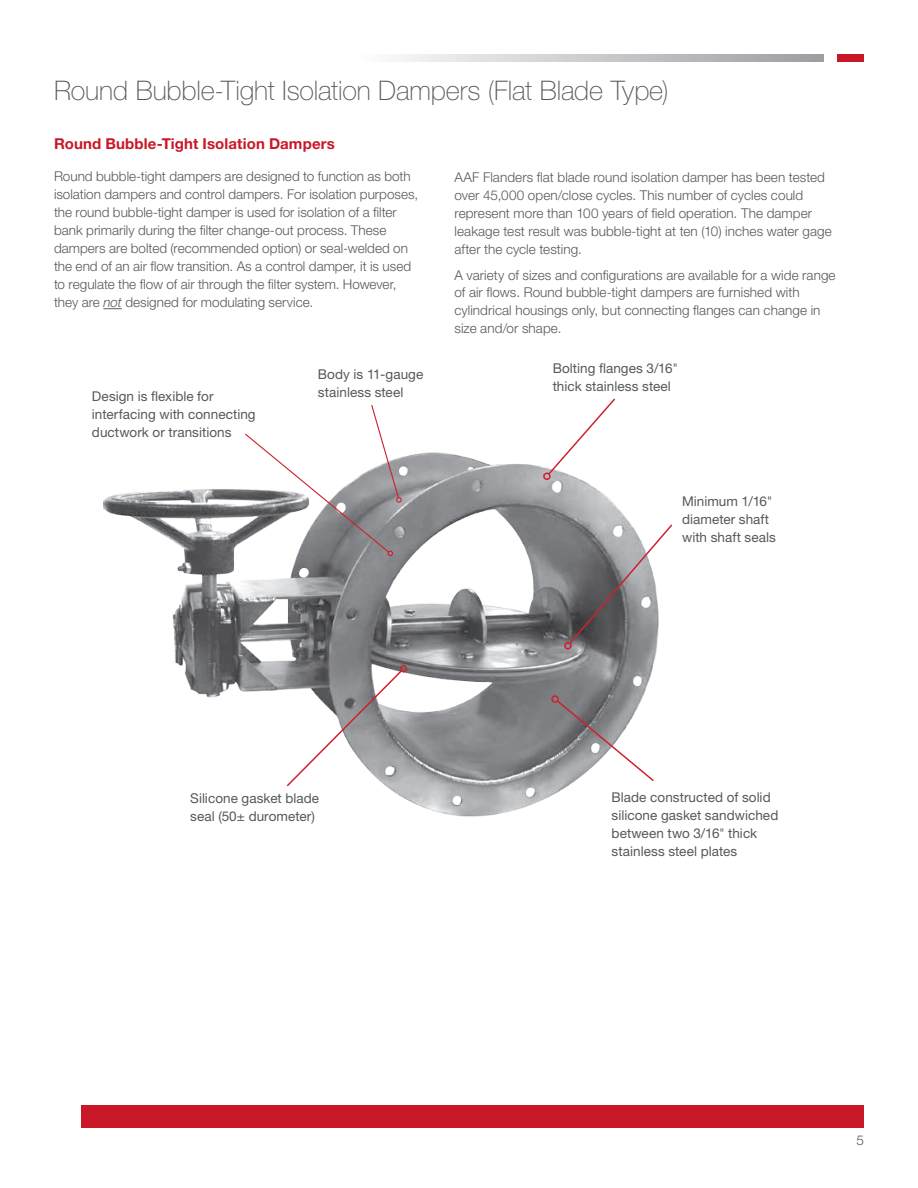
<style>
.page{position:relative;width:918px;height:1188px;background:#fff}
.page>*{position:absolute;margin:0;border:0;box-sizing:border-box;transform-origin:0 0}
.t1{font:100 27px "Helvetica Neue LT Std";letter-spacing:-.005em;color:#57585a}
.t2{font:700 15px "Helvetica Neue LT Std";letter-spacing:.01em;color:#c81727}
.t3{font:300 13.5px/18px "Helvetica Neue LT Std";color:#57585a}
.t4{font:13.5px/18px "Helvetica Neue LT Std";letter-spacing:.005em;color:#57585a}
.s1{font-style:italic}
.s2{font-weight:300}
</style>
<div class="page">
<div style="left:81px;top:1105px;width:783px;height:22px;background:#c81727"></div>
<div style="left:838px;top:54px;width:26px;height:7px;background:#c81727"></div>
<svg style="left:400px;top:54px;width:424px;height:7px;background:#c7c8ca"></svg>
<svg style="left:103px;top:308px;width:19px;height:1px"></svg>
<img style="left:103px;top:452px;width:554px;height:365px">
<svg style="left:244px;top:405px;width:158px;height:151px"></svg>
<svg style="left:547px;top:398px;width:70px;height:78px"></svg>
<div style="left:543px;top:473px;width:8px;height:7px;border:2px solid #cf202f;border-radius:50%"></div>
<svg style="left:568px;top:523px;width:105px;height:123px"></svg>
<div style="left:564px;top:642px;width:8px;height:7px;border:2px solid #cf202f;border-radius:50%"></div>
<svg style="left:555px;top:699px;width:101px;height:84px"></svg>
<div style="left:551px;top:695px;width:8px;height:8px;border:2px solid #cf202f;border-radius:50%"></div>
<svg style="left:285px;top:669px;width:119px;height:119px"></svg>
<div style="left:400px;top:665px;width:7px;height:7px;border:2px solid #cf202f;border-radius:50%"></div>
<h1 class="t1" style="left:54px;top:75px;width:616px">Round Bubble-Tight Isolation Dampers (Flat Blade Type)</h1>
<p class="t2" style="left:54px;top:135px;width:282px">Round Bubble-Tight Isolation Dampers</p>
<p class="t3" style="left:54px;top:167px;width:366px">Round bubble-tight dampers are designed to function as both isolation dampers and control dampers. For isolation purposes, the round bubble-tight damper is used for isolation of a filter bank primarily during the filter change-out process. These dampers are bolted (recommended option) or seal-welded on the end of an air flow transition. As a control damper, it is used to regulate the flow of air through the filter system. However, they are <span class="s1">not</span> designed for modulating service.</p>
<p class="t3" style="left:454px;top:168px;width:379px">AAF Flanders flat blade round isolation damper has been tested over 45,000 open/close cycles. This number of cycles could represent more than 100 years of field operation. The damper leakage test result was bubble-tight at ten (10) inches water gage after the cycle testing.</p>
<p class="t3" style="left:454px;top:265px;width:383px">A variety of sizes and configurations are available for a wide range of air flows. Round bubble-tight dampers are furnished with cylindrical housings only, but connecting flanges can change in size and/or shape.</p>
<p class="t4" style="left:92px;top:388px;width:165px">Design is flexible for interfacing with connecting ductwork or transitions</p>
<p class="t4" style="left:318px;top:365px;width:107px">Body is 11-gauge stainless steel</p>
<p class="t4" style="left:553px;top:359px;width:126px">Bolting flanges 3/16<span class="s2">" </span>thick stainless steel</p>
<p class="t4" style="left:682px;top:492px;width:95px">Minimum 1/16<span class="s2">" </span>diameter shaft with shaft seals</p>
<p class="t4" style="left:190px;top:789px;width:131px">Silicone gasket blade seal (50± durometer)</p>
<p class="t4" style="left:612px;top:788px;width:168px">Blade constructed of solid silicone gasket sandwiched between two 3/16<span class="s2">"</span> thick stainless steel plates</p>
<p class="t3" style="left:856px;top:1131px;width:9px">5</p>
</div>
